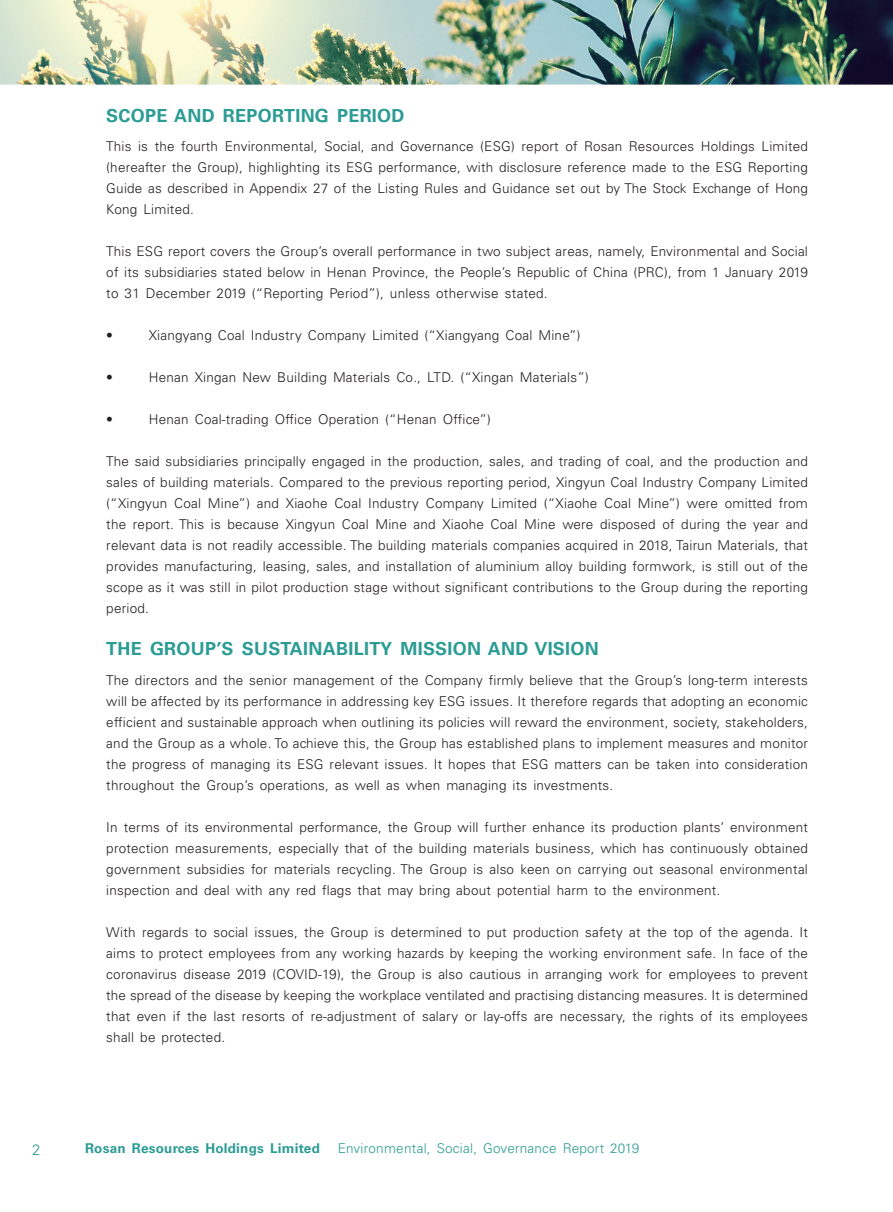
<style>
.page{position:relative;width:893px;height:1212px;background:#fff}
.page>*{position:absolute;margin:0;border:0;box-sizing:border-box;transform-origin:0 0}
.t1{font:700 18px "Univers LT Std";letter-spacing:.015em;color:#2b9c94}
.t2{font:300 15px "Univers LT Std";color:#2b9c94}
.t3{font:300 13.5px/21px "Univers LT Std";letter-spacing:.015em;color:#231f20;text-align:justify}
.t4{font:300 13.5px "Univers LT Std";letter-spacing:.015em;color:#2b9c94}
.t5{font:700 13.5px "Univers LT Std";letter-spacing:.015em;color:#2b9c94}
</style>
<div class="page">
<img style="left:0;top:0;width:893px;height:85px">
<h1 class="t1" style="left:106px;top:108px;width:300px">SCOPE AND REPORTING PERIOD</h1>
<p class="t3" style="left:106px;top:137px;width:703px">This is the fourth Environmental, Social, and Governance (ESG) report of Rosan Resources Holdings Limited (hereafter the Group), highlighting its ESG performance, with disclosure reference made to the ESG Reporting Guide as described in Appendix 27 of the Listing Rules and Guidance set out by The Stock Exchange of Hong Kong Limited.</p>
<p class="t3" style="left:106px;top:242px;width:703px">This ESG report covers the Group’s overall performance in two subject areas, namely, Environmental and Social of its subsidiaries stated below in Henan Province, the People’s Republic of China (PRC), from 1 January 2019 to 31 December 2019 (“Reporting Period”), unless otherwise stated.</p>
<p class="t3" style="left:106px;top:326px;width:8px">•</p>
<p class="t3" style="left:149px;top:326px;width:433px">Xiangyang Coal Industry Company Limited (“Xiangyang Coal Mine”)</p>
<p class="t3" style="left:106px;top:368px;width:8px">•</p>
<p class="t3" style="left:149px;top:368px;width:442px">Henan Xingan New Building Materials Co., LTD. (“Xingan Materials”)</p>
<p class="t3" style="left:106px;top:410px;width:8px">•</p>
<p class="t3" style="left:149px;top:410px;width:343px">Henan Coal-trading Office Operation (“Henan Office”)</p>
<p class="t3" style="left:106px;top:452px;width:703px">The said subsidiaries principally engaged in the production, sales, and trading of coal, and the production and sales of building materials. Compared to the previous reporting period, Xingyun Coal Industry Company Limited (“Xingyun Coal Mine”) and Xiaohe Coal Industry Company Limited (“Xiaohe Coal Mine”) were omitted from the report. This is because Xingyun Coal Mine and Xiaohe Coal Mine were disposed of during the year and relevant data is not readily accessible. The building materials companies acquired in 2018, Tairun Materials, that provides manufacturing, leasing, sales, and installation of aluminium alloy building formwork, is still out of the scope as it was still in pilot production stage without significant contributions to the Group during the reporting period.</p>
<h1 class="t1" style="left:106px;top:642px;width:494px">THE GROUP’S SUSTAINABILITY MISSION AND VISION</h1>
<p class="t3" style="left:106px;top:670px;width:703px">The directors and the senior management of the Company firmly believe that the Group’s long-term interests will be affected by its performance in addressing key ESG issues. It therefore regards that adopting an economic efficient and sustainable approach when outlining its policies will reward the environment, society, stakeholders, and the Group as a whole. To achieve this, the Group has established plans to implement measures and monitor the progress of managing its ESG relevant issues. It hopes that ESG matters can be taken into consideration throughout the Group’s operations, as well as when managing its investments.</p>
<p class="t3" style="left:106px;top:817px;width:703px">In terms of its environmental performance, the Group will further enhance its production plants’ environment protection measurements, especially that of the building materials business, which has continuously obtained government subsidies for materials recycling. The Group is also keen on carrying out seasonal environmental inspection and deal with any red flags that may bring about potential harm to the environment.</p>
<p class="t3" style="left:106px;top:922px;width:703px">With regards to social issues, the Group is determined to put production safety at the top of the agenda. It aims to protect employees from any working hazards by keeping the working environment safe. In face of the coronavirus disease 2019 (COVID-19), the Group is also cautious in arranging work for employees to prevent the spread of the disease by keeping the workplace ventilated and practising distancing measures. It is determined that even if the last resorts of re-adjustment of salary or lay-offs are necessary, the rights of its employees shall be protected.</p>
<p class="t2" style="left:32px;top:1143px;width:10px">2</p>
<p class="t5" style="left:85px;top:1143px;width:236px">Rosan Resources Holdings Limited</p>
<p class="t4" style="left:338px;top:1143px;width:303px">Environmental, Social, Governance Report 2019</p>
</div>
